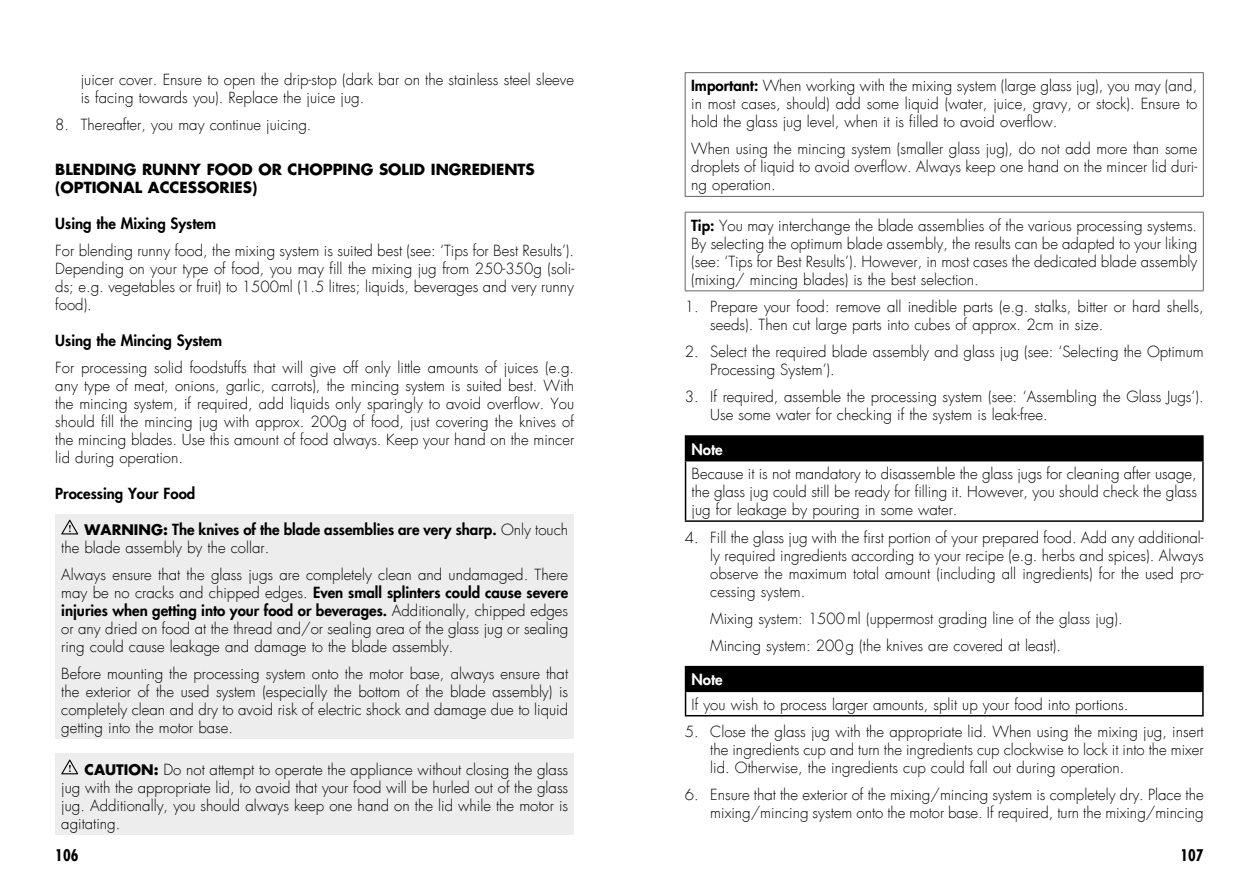
<style>
.page{position:relative;width:1259px;height:893px;background:#fff}
.page>*{position:absolute;margin:0;border:0;box-sizing:border-box;transform-origin:0 0}
.t1{font:700 condensed 15.75px "Futura LT";color:#000}
.t2{font:300 15px/18px "Futura LT";color:#000;text-align:justify}
.t3{font:800 15px/18px "Futura LT";color:#000}
.t4{font:700 15px/18px "Futura LT";color:#000}
.t5{font:800 15px "Futura LT";color:#fff}
.s1{font-weight:700;font-size:14.25px}
.s2{font-weight:300}
.s3{font-weight:800}
</style>
<div class="page">
<div style="left:55px;top:514px;width:519px;height:225px;background:#ededed"></div>
<svg style="left:61px;top:520px;width:17px;height:14px"></svg>
<div style="left:55px;top:754px;width:519px;height:81px;background:#ededed"></div>
<svg style="left:61px;top:760px;width:17px;height:14px"></svg>
<hr style="left:685px;top:72px;width:518px;height:1px;background:#646363">
<hr style="left:685px;top:73px;width:1px;height:123px;background:#646363">
<hr style="left:1203px;top:73px;width:1px;height:123px;background:#646363">
<hr style="left:685px;top:196px;width:518px;height:1px;background:#646363">
<hr style="left:685px;top:212px;width:518px;height:1px;background:#646363">
<hr style="left:685px;top:213px;width:1px;height:77px;background:#646363">
<hr style="left:1203px;top:213px;width:1px;height:77px;background:#646363">
<hr style="left:685px;top:290px;width:518px;height:1px;background:#646363">
<div style="left:685px;top:436px;width:518px;height:25px;background:#000"></div>
<hr style="left:685px;top:435px;width:518px;height:2px;background:#000">
<hr style="left:685px;top:461px;width:1px;height:59px;background:#000">
<hr style="left:1202px;top:461px;width:1px;height:59px;background:#000">
<hr style="left:685px;top:520px;width:518px;height:2px;background:#000">
<div style="left:685px;top:667px;width:518px;height:24px;background:#000"></div>
<hr style="left:685px;top:666px;width:518px;height:1px;background:#000">
<hr style="left:685px;top:691px;width:518px;height:1px;background:#000">
<svg style="left:685px;top:692px;width:1px;height:23px"></svg>
<svg style="left:1202px;top:692px;width:1px;height:23px"></svg>
<hr style="left:685px;top:715px;width:518px;height:1px;background:#000">
<p class="t2" style="left:81px;top:71px;width:495px">juicer cover. Ensure to open the drip-stop (dark bar on the stainless steel sleeve is facing towards you). Replace the juice jug.</p>
<p class="t2" style="left:55px;top:116px;width:258px">8. Thereafter, you may continue juicing.</p>
<p class="t4" style="left:55px;top:160px;width:481px">BLENDING RUNNY FOOD OR CHOPPING SOLID INGREDIENTS (OPTIONAL ACCESSORIES)</p>
<p class="t3" style="left:55px;top:214px;width:162px">Using the Mixing System</p>
<p class="t2" style="left:55px;top:242px;width:520px">For blending runny food, the mixing system is suited best (see: ‘Tips for Best Results’).<br>Depending on your type of food, you may fill the mixing jug from 250-350g (soli&shy;ds; e.g. vegetables or fruit) to 1500ml (1.5 litres; liquids, beverages and very runny food).</p>
<p class="t3" style="left:55px;top:331px;width:168px">Using the Mincing System</p>
<p class="t2" style="left:55px;top:359px;width:520px">For processing solid foodstuffs that will give off only little amounts of juices (e.g. any type of meat, onions, garlic, carrots), the mincing system is suited best. With the mincing system, if required, add liquids only sparingly to avoid overflow. You should fill the mincing jug with approx. 200g of food, just covering the knives of the mincing blades. Use this amount of food always. Keep your hand on the mincer lid during operation.</p>
<p class="t3" style="left:55px;top:484px;width:142px">Processing Your Food</p>
<p class="t3" style="left:61px;top:520px;width:508px;text-indent:23px"><span class="s1">WARNING:</span> The knives of the blade assemblies are very sharp. <span class="s2">Only touch the blade assembly by the collar.</span></p>
<p class="t2" style="left:61px;top:566px;width:508px">Always ensure that the glass jugs are completely clean and undamaged. There may be no cracks and chipped edges. <span class="s3">Even small splinters could cause severe injuries when getting into your food or beverages.</span> Additionally, chipped edges or any dried on food at the thread and/or sealing area of the glass jug or sealing ring could cause leakage and damage to the blade assembly.</p>
<p class="t2" style="left:61px;top:665px;width:508px">Before mounting the processing system onto the motor base, always ensure that the exterior of the used system (especially the bottom of the blade assembly) is completely clean and dry to avoid risk of electric shock and damage due to liquid getting into the motor base.</p>
<p class="t2" style="left:61px;top:761px;width:508px;text-indent:23px"><span class="s1">CAUTION:</span> Do not attempt to operate the appliance without closing the glass jug with the appropriate lid, to avoid that your food will be hurled out of the glass jug. Additionally, you should always keep one hand on the lid while the motor is agitating.</p>
<p class="t2" style="left:691px;top:77px;width:508px"><span class="s3">Important:</span> When working with the mixing system (large glass jug), you may (and, in most cases, should) add some liquid (water, juice, gravy, or stock). Ensure to hold the glass jug level, when it is filled to avoid overflow.</p>
<p class="t2" style="left:691px;top:140px;width:508px">When using the mincing system (smaller glass jug), do not add more than some droplets of liquid to avoid overflow. Always keep one hand on the mincer lid duri&shy;ng operation.</p>
<p class="t2" style="left:691px;top:217px;width:508px"><span class="s3">Tip:</span> You may interchange the blade assemblies of the various processing systems.<br>By selecting the optimum blade assembly, the results can be adapted to your liking (see: ‘Tips for Best Results’). However, in most cases the dedicated blade assembly (mixing/ mincing blades) is the best selection.</p>
<p class="t2" style="left:710px;top:298px;width:495px;text-indent:-26px">1. Prepare your food: remove all inedible parts (e.g. stalks, bitter or hard shells, seeds). Then cut large parts into cubes of approx. 2cm in size.</p>
<p class="t2" style="left:710px;top:343px;width:495px;text-indent:-26px">2. Select the required blade assembly and glass jug (see: ‘Selecting the Optimum<br>Processing System’).</p>
<p class="t2" style="left:710px;top:388px;width:495px;text-indent:-26px">3. If required, assemble the processing system (see: ‘Assembling the Glass Jugs’).<br>Use some water for checking if the system is leak-free.</p>
<p class="t5" style="left:691px;top:439px;width:33px">Note</p>
<p class="t2" style="left:691px;top:465px;width:507px">Because it is not mandatory to disassemble the glass jugs for cleaning after usage, the glass jug could still be ready for filling it. However, you should check the glass jug for leakage by pouring in some water.</p>
<p class="t2" style="left:710px;top:529px;width:495px;text-indent:-26px">4. Fill the glass jug with the first portion of your prepared food. Add any additional&shy;ly required ingredients according to your recipe (e.g. herbs and spices). Always observe the maximum total amount (including all ingredients) for the used pro&shy;cessing system.</p>
<p class="t2" style="left:710px;top:605px;width:414px;line-height:27px">Mixing system: 1500ml (uppermost grading line of the glass jug).<br>Mincing system: 200g (the knives are covered at least).</p>
<p class="t5" style="left:691px;top:670px;width:33px">Note</p>
<p class="t2" style="left:691px;top:696px;width:438px">If you wish to process larger amounts, split up your food into portions.</p>
<p class="t2" style="left:710px;top:723px;width:495px;text-indent:-26px">5. Close the glass jug with the appropriate lid. When using the mixing jug, insert the ingredients cup and turn the ingredients cup clockwise to lock it into the mixer lid. Otherwise, the ingredients cup could fall out during operation.</p>
<p class="t2" style="left:685px;top:786px;width:520px;text-align:right">6. Ensure that the exterior of the mixing/mincing system is completely dry. Place the mixing/mincing system onto the motor base. If required, turn the mixing/mincing</p>
<p class="t1" style="left:55px;top:845px;width:25px">106</p>
<p class="t1" style="left:1180px;top:845px;width:25px">107</p>
</div>
